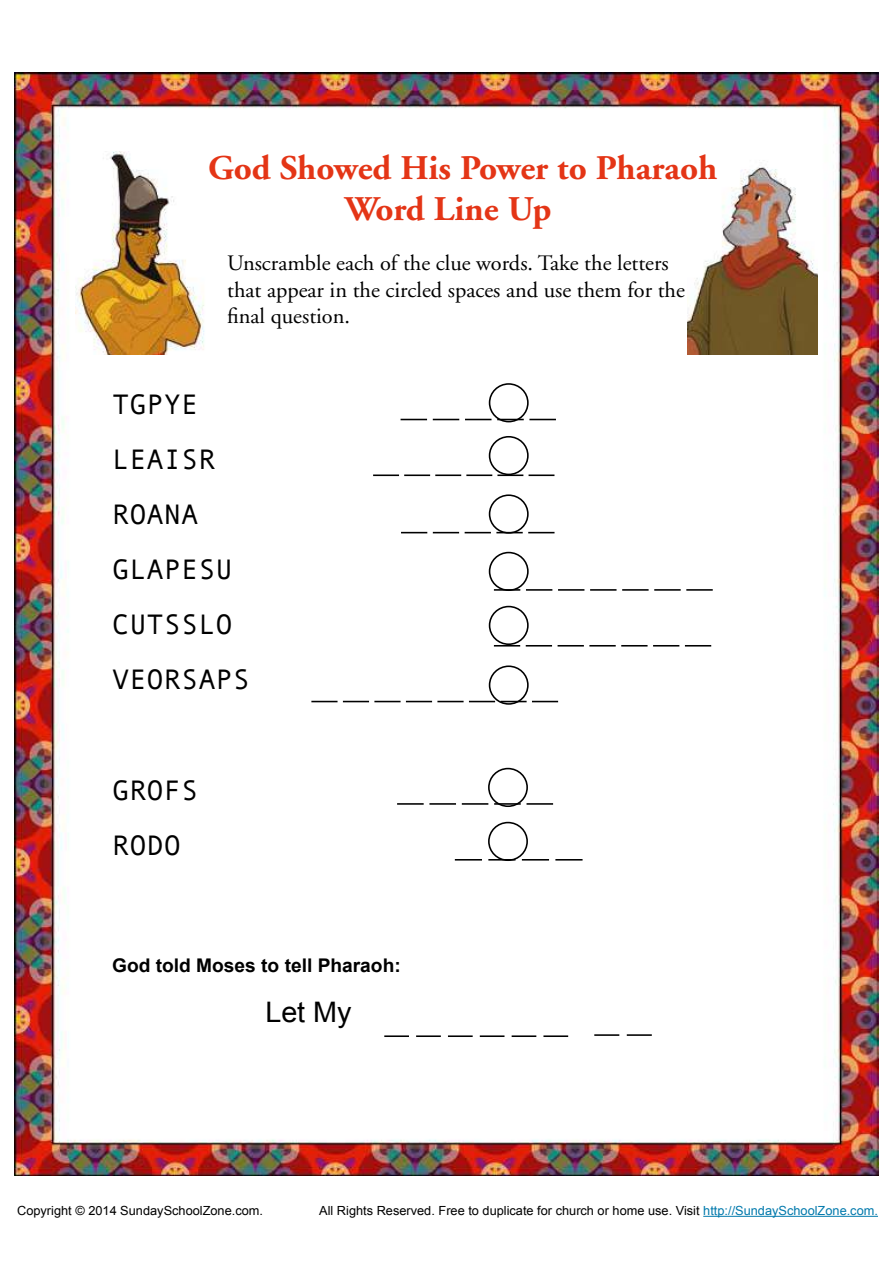
<style>
.page{position:relative;width:893px;height:1263px;background:#fff}
.page>*{position:absolute;margin:0;border:0;box-sizing:border-box;transform-origin:0 0}
.t1{font:700 34.5px/41.5px "Adobe Garamond";color:#e43516}
.t2{font:28.35px/55.2px "Andale Mono";color:#000}
.t3{font:28.35px "Arial";color:#000}
.t4{font:22.05px/26.4px "Adobe Garamond";color:#000}
.t5{font:700 18.9px "Arial";color:#000}
.t6{font:12.6px "Arial";color:#000}
.s1{color:#0079ac}
</style>
<div class="page">
<hr style="left:703px;top:1216px;width:175px;height:1px;background:#0079ac">
<img style="left:15px;top:72px;width:864px;height:1103px">
<img style="left:75px;top:151px;width:133px;height:204px">
<img style="left:687px;top:153px;width:131px;height:202px">
<svg style="left:401px;top:419px;width:155px;height:1px"></svg>
<svg style="left:373px;top:474px;width:181px;height:2px"></svg>
<svg style="left:401px;top:532px;width:153px;height:1px"></svg>
<svg style="left:494px;top:645px;width:217px;height:1px"></svg>
<svg style="left:311px;top:701px;width:247px;height:1px"></svg>
<svg style="left:397px;top:803px;width:156px;height:2px"></svg>
<svg style="left:455px;top:859px;width:128px;height:1px"></svg>
<svg style="left:494px;top:589px;width:219px;height:2px"></svg>
<svg style="left:384px;top:1035px;width:184px;height:2px"></svg>
<svg style="left:594px;top:1034px;width:58px;height:2px"></svg>
<div style="left:489px;top:383px;width:40px;height:39px;border:2px solid #000;border-radius:50%"></div>
<div style="left:489px;top:436px;width:40px;height:39px;border:2px solid #000;border-radius:50%"></div>
<div style="left:489px;top:494px;width:40px;height:40px;border:2px solid #000;border-radius:50%"></div>
<div style="left:489px;top:552px;width:40px;height:39px;border:2px solid #000;border-radius:50%"></div>
<div style="left:489px;top:606px;width:40px;height:39px;border:2px solid #000;border-radius:50%"></div>
<div style="left:489px;top:665px;width:40px;height:40px;border:2px solid #000;border-radius:50%"></div>
<div style="left:488px;top:768px;width:40px;height:39px;border:2px solid #000;border-radius:50%"></div>
<div style="left:488px;top:822px;width:40px;height:39px;border:2px solid #000;border-radius:50%"></div>
<p class="t1" style="left:345px;top:150px;width:374px;text-indent:-137px">God Showed His Power to Pharaoh<br>Word Line Up</p>
<p class="t4" style="left:227px;top:252px;width:459px">Unscramble each of the clue words. Take the letters that appear in the circled spaces and use them for the final question.</p>
<p class="t2" style="left:112px;top:375px;width:140px">TGPYE<br>LEAISR<br>ROANA<br>GLAPESU<br>CUTSSLO<br>VEORSAPS</p>
<p class="t2" style="left:112px;top:761px;width:88px">GROFS<br>RODO</p>
<p class="t5" style="left:112px;top:953px;width:290px">God told Moses to tell Pharaoh:</p>
<p class="t3" style="left:265px;top:993px;width:88px">Let My</p>
<p class="t6" style="left:17px;top:1202px;width:247px">Copyright © 2014 SundaySchoolZone.com.</p>
<p class="t6" style="left:319px;top:1202px;width:560px">All Rights Reserved. Free to duplicate for church or home use. Visit <span class="s1">http://SundaySchoolZone.com.</span></p>
</div>
